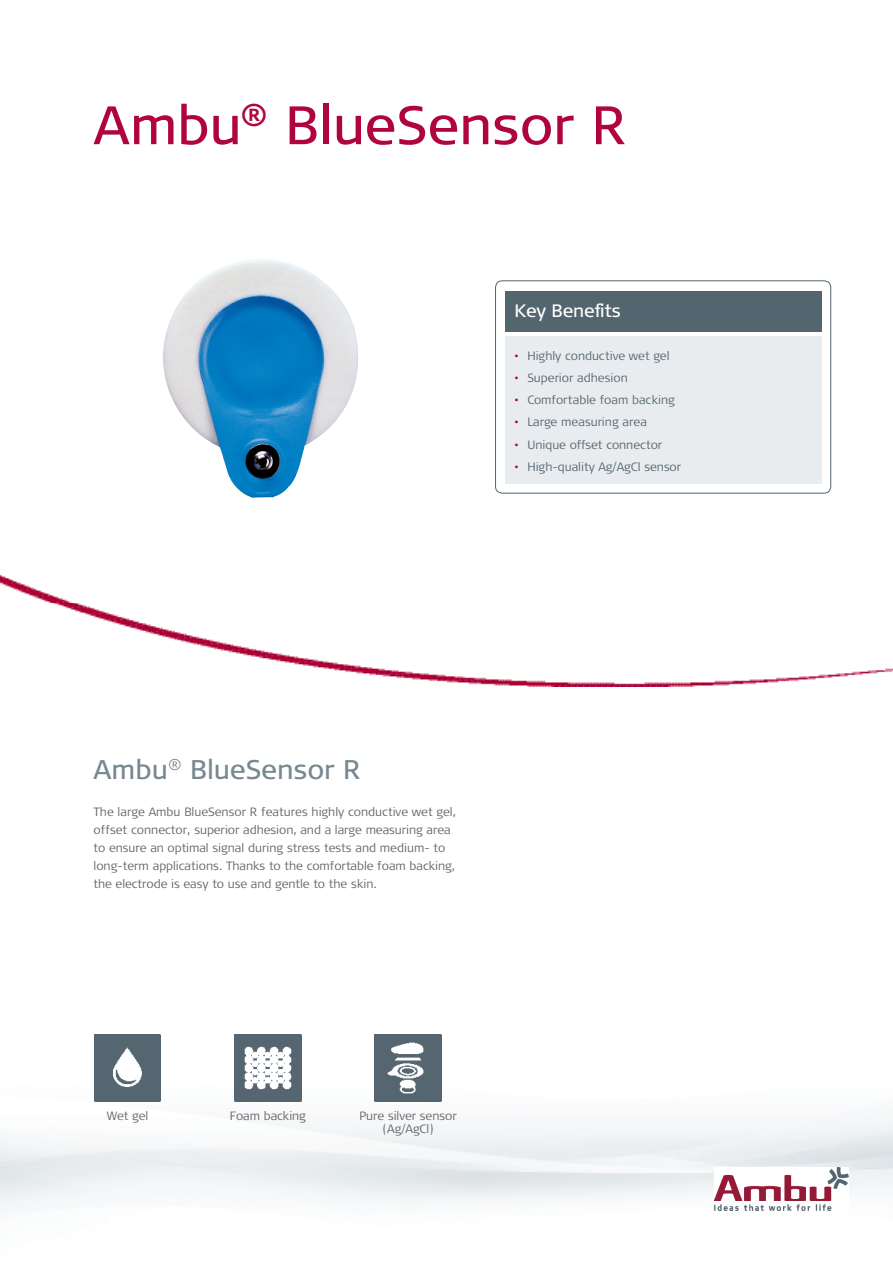
<style>
.page{position:relative;width:893px;height:1263px;background:#fff}
.page>*{position:absolute;margin:0;border:0;box-sizing:border-box;transform-origin:0 0}
.Headline{font:54px "Signa OT";color:#b0043d}
.Subheadline_18_37{font:27px "Signa OT";color:#778891}
.t1{font:18px "Signa OT";letter-spacing:-.01em;color:#fff}
.Manchet{font:300 12px/18px "Signa OT";color:#636366}
.t2{font:300 12px "Signa OT";color:#53656e}
.Brød_9_12{font:300 12px "Signa OT";letter-spacing:-.005em;color:#636366}
.s1{color:#b0043d}
</style>
<div class="page">
<img style="left:0;top:574px;width:893px;height:113px">
<img style="left:0;top:1079px;width:893px;height:135px">
<img style="left:714px;top:1167px;width:134px;height:43px">
<div style="left:495px;top:281px;width:336px;height:212px;border:1px solid #53656e;border-radius:7px"></div>
<div style="left:505px;top:336px;width:316px;height:148px;background:#e9ecef"></div>
<div style="left:505px;top:291px;width:316px;height:41px;background:#53656e"></div>
<img style="left:163px;top:259px;width:195px;height:239px">
<img style="left:94px;top:1035px;width:67px;height:66px">
<img style="left:235px;top:1035px;width:66px;height:66px">
<img style="left:375px;top:1035px;width:66px;height:66px">
<p class="Headline" style="left:94px;top:94px;width:534px">Ambu<sup>®</sup> BlueSensor R</p>
<p class="t1" style="left:515px;top:301px;width:108px">Key Benefits</p>
<p class="t2" style="left:515px;top:349px;width:156px"><span class="s1">•</span> Highly conductive wet gel</p>
<p class="t2" style="left:515px;top:371px;width:115px"><span class="s1">•</span> Superior adhesion</p>
<p class="t2" style="left:515px;top:393px;width:162px"><span class="s1">•</span> Comfortable foam backing</p>
<p class="t2" style="left:515px;top:415px;width:134px"><span class="s1">•</span> Large measuring area</p>
<p class="t2" style="left:515px;top:438px;width:149px"><span class="s1">•</span> Unique offset connector</p>
<p class="t2" style="left:515px;top:460px;width:168px"><span class="s1">•</span> High-quality Ag/AgCl sensor</p>
<p class="Subheadline_18_37" style="left:94px;top:754px;width:269px">Ambu<sup>®</sup> BlueSensor R</p>
<p class="Manchet" style="left:94px;top:803px;width:364px">The large Ambu BlueSensor R features highly conductive wet gel, offset connector, superior adhesion, and a large measuring area to ensure an optimal signal during stress tests and medium- to long-term applications. Thanks to the comfortable foam backing, the electrode is easy to use and gentle to the skin.</p>
<p class="Brød_9_12" style="left:107px;top:1109px;width:43px">Wet gel</p>
<p class="Brød_9_12" style="left:230px;top:1109px;width:78px">Foam backing</p>
<p class="Brød_9_12" style="left:360px;top:1109px;width:99px">Pure silver sensor</p>
<p class="Brød_9_12" style="left:383px;top:1122px;width:52px">(Ag/AgCl)</p>
</div>
